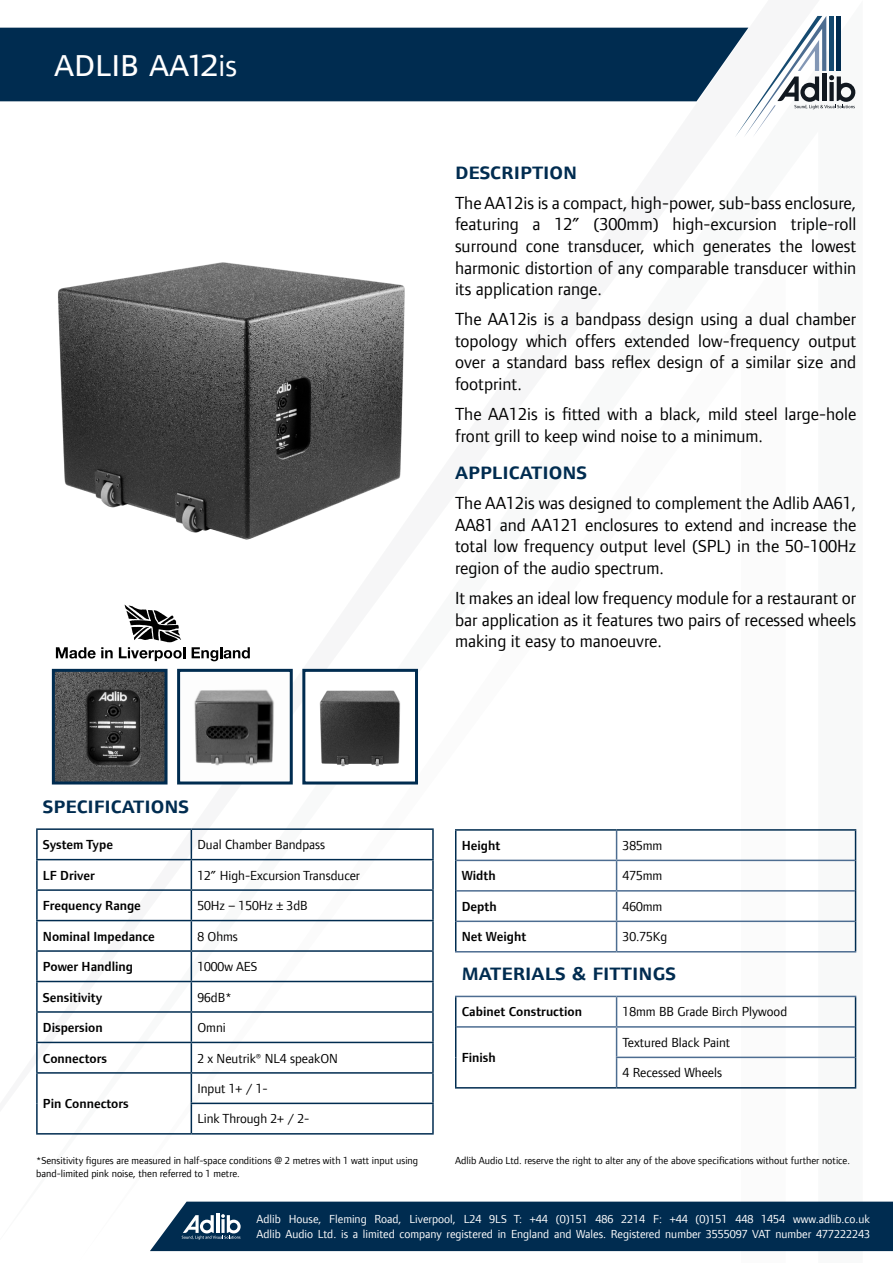
<style>
.page{position:relative;width:893px;height:1263px;background:#fff}
.page>*{position:absolute;margin:0;border:0;box-sizing:border-box;transform-origin:0 0}
.t1{font:40.5px "Foundry Form Sans Book SC";color:#fff}
.t2{font:24px "Foundry Form Sans Demi SC";color:#002c50}
.t3{font:18px/21.6px "Foundry Form Sans";color:#000;text-align:justify}
.t4{font:13.5px "Foundry Form Sans";color:#000}
.t5{font:13.5px "Foundry Form Sans Demi OSF";color:#000}
.t6{font:12px/14.4px "Foundry Form Sans";color:#fff}
.t7{font:10.5px/12.6px "Foundry Form Sans";color:#000}
.s1{font-family:"Foundry Form Sans";font-size:31.5px}
</style>
<div class="page">
<svg style="left:78px;top:647px;width:708px;height:605px"></svg>
<img style="left:58px;top:262px;width:347px;height:278px">
<img style="left:56px;top:673px;width:108px;height:107px">
<div style="left:52px;top:669px;width:116px;height:115px;border:3px solid #002c50"></div>
<img style="left:306px;top:673px;width:108px;height:107px">
<div style="left:302px;top:669px;width:116px;height:115px;border:3px solid #002c50"></div>
<img style="left:181px;top:673px;width:108px;height:107px">
<div style="left:177px;top:669px;width:116px;height:115px;border:3px solid #002c50"></div>
<hr style="left:36px;top:828px;width:155px;height:2px;background:#002c50">
<hr style="left:36px;top:830px;width:2px;height:29px;background:#002c50">
<hr style="left:191px;top:828px;width:243px;height:2px;background:#002c50">
<hr style="left:432px;top:830px;width:2px;height:29px;background:#002c50">
<hr style="left:36px;top:859px;width:155px;height:1px;background:#002c50">
<hr style="left:36px;top:860px;width:2px;height:29px;background:#002c50">
<hr style="left:191px;top:859px;width:243px;height:1px;background:#002c50">
<hr style="left:432px;top:860px;width:2px;height:29px;background:#002c50">
<hr style="left:36px;top:889px;width:155px;height:2px;background:#002c50">
<hr style="left:36px;top:891px;width:2px;height:29px;background:#002c50">
<hr style="left:191px;top:889px;width:243px;height:2px;background:#002c50">
<hr style="left:432px;top:891px;width:2px;height:29px;background:#002c50">
<hr style="left:36px;top:920px;width:155px;height:1px;background:#002c50">
<hr style="left:36px;top:921px;width:2px;height:29px;background:#002c50">
<hr style="left:191px;top:920px;width:243px;height:1px;background:#002c50">
<hr style="left:432px;top:921px;width:2px;height:29px;background:#002c50">
<hr style="left:36px;top:950px;width:155px;height:2px;background:#002c50">
<hr style="left:36px;top:952px;width:2px;height:29px;background:#002c50">
<hr style="left:191px;top:950px;width:243px;height:2px;background:#002c50">
<hr style="left:432px;top:952px;width:2px;height:29px;background:#002c50">
<hr style="left:36px;top:981px;width:155px;height:1px;background:#002c50">
<hr style="left:36px;top:982px;width:2px;height:29px;background:#002c50">
<hr style="left:191px;top:981px;width:243px;height:1px;background:#002c50">
<hr style="left:432px;top:982px;width:2px;height:29px;background:#002c50">
<hr style="left:36px;top:1011px;width:155px;height:2px;background:#002c50">
<hr style="left:36px;top:1013px;width:2px;height:29px;background:#002c50">
<hr style="left:191px;top:1011px;width:243px;height:2px;background:#002c50">
<hr style="left:432px;top:1013px;width:2px;height:29px;background:#002c50">
<hr style="left:36px;top:1042px;width:155px;height:1px;background:#002c50">
<hr style="left:36px;top:1043px;width:2px;height:29px;background:#002c50">
<hr style="left:191px;top:1042px;width:243px;height:1px;background:#002c50">
<hr style="left:432px;top:1043px;width:2px;height:29px;background:#002c50">
<hr style="left:36px;top:1072px;width:155px;height:2px;background:#002c50">
<hr style="left:36px;top:1074px;width:2px;height:29px;background:#002c50">
<hr style="left:36px;top:1103px;width:2px;height:30px;background:#002c50">
<hr style="left:36px;top:1133px;width:155px;height:1px;background:#002c50">
<hr style="left:191px;top:1072px;width:243px;height:2px;background:#002c50">
<hr style="left:432px;top:1074px;width:2px;height:28px;background:#002c50">
<hr style="left:191px;top:1102px;width:243px;height:2px;background:#002c50">
<svg style="left:191px;top:830px;width:1px;height:303px"></svg>
<hr style="left:432px;top:1104px;width:2px;height:29px;background:#002c50">
<hr style="left:191px;top:1133px;width:243px;height:1px;background:#002c50">
<hr style="left:456px;top:860px;width:161px;height:1px;background:#4d6d91">
<hr style="left:617px;top:860px;width:238px;height:1px;background:#4d6d91">
<hr style="left:456px;top:890px;width:161px;height:1px;background:#4d6d91">
<hr style="left:617px;top:890px;width:238px;height:1px;background:#4d6d91">
<hr style="left:456px;top:920px;width:161px;height:2px;background:#4d6d91">
<hr style="left:617px;top:920px;width:238px;height:2px;background:#4d6d91">
<svg style="left:616px;top:831px;width:1px;height:120px"></svg>
<hr style="left:455px;top:951px;width:162px;height:1px;background:#4d6d91">
<hr style="left:617px;top:951px;width:239px;height:1px;background:#4d6d91">
<hr style="left:455px;top:996px;width:162px;height:1px;background:#4d6d91">
<hr style="left:617px;top:996px;width:239px;height:1px;background:#4d6d91">
<hr style="left:456px;top:1026px;width:161px;height:2px;background:#4d6d91">
<hr style="left:617px;top:1026px;width:238px;height:2px;background:#4d6d91">
<hr style="left:616px;top:1056px;width:239px;height:2px;background:#4d6d91">
<svg style="left:616px;top:997px;width:1px;height:90px"></svg>
<hr style="left:455px;top:829px;width:162px;height:2px;background:#002c50">
<svg style="left:455px;top:831px;width:1px;height:29px"></svg>
<hr style="left:617px;top:829px;width:239px;height:2px;background:#002c50">
<svg style="left:855px;top:831px;width:1px;height:29px"></svg>
<hr style="left:455px;top:860px;width:1px;height:31px;background:#002c50">
<hr style="left:855px;top:860px;width:1px;height:31px;background:#002c50">
<hr style="left:455px;top:891px;width:1px;height:30px;background:#002c50">
<hr style="left:855px;top:891px;width:1px;height:30px;background:#002c50">
<hr style="left:455px;top:921px;width:1px;height:30px;background:#002c50">
<hr style="left:855px;top:921px;width:1px;height:30px;background:#002c50">
<hr style="left:455px;top:997px;width:1px;height:30px;background:#002c50">
<hr style="left:855px;top:997px;width:1px;height:30px;background:#002c50">
<hr style="left:455px;top:1027px;width:1px;height:30px;background:#002c50">
<hr style="left:455px;top:1057px;width:1px;height:30px;background:#002c50">
<hr style="left:455px;top:1087px;width:162px;height:1px;background:#002c50">
<hr style="left:855px;top:1027px;width:1px;height:30px;background:#002c50">
<hr style="left:855px;top:1057px;width:1px;height:30px;background:#002c50">
<hr style="left:617px;top:1087px;width:239px;height:1px;background:#002c50">
<div style="left:0;top:28px;width:735px;height:73px;background:#002c50"></div>
<svg style="left:735px;top:16px;width:120px;height:120px"></svg>
<svg style="left:56px;top:647px;width:57px;height:11px"></svg>
<svg style="left:119px;top:604px;width:66px;height:57px"></svg>
<svg style="left:192px;top:647px;width:58px;height:14px"></svg>
<div style="left:150px;top:1201px;width:743px;height:50px;background:#002c50"></div>
<h1 class="t1" style="left:54px;top:40px;width:185px">adlib aa12<span class="s1">is</span></h1>
<h2 class="t2" style="left:43px;top:792px;width:148px">specifications</h2>
<p class="t5" style="left:43px;top:837px;width:72px">System Type</p>
<p class="t4" style="left:197px;top:837px;width:129px">Dual Chamber Bandpass</p>
<p class="t5" style="left:43px;top:867px;width:53px">LF Driver</p>
<p class="t4" style="left:197px;top:867px;width:164px">12” High-Excursion Transducer</p>
<p class="t5" style="left:43px;top:898px;width:100px">Frequency Range</p>
<p class="t4" style="left:197px;top:898px;width:112px">50Hz – 150Hz ± 3dB</p>
<p class="t5" style="left:43px;top:928px;width:113px">Nominal Impedance</p>
<p class="t4" style="left:197px;top:928px;width:42px">8 Ohms</p>
<p class="t5" style="left:43px;top:959px;width:92px">Power Handling</p>
<p class="t4" style="left:197px;top:959px;width:61px">1000w AES</p>
<p class="t5" style="left:43px;top:989px;width:61px">Sensitivity</p>
<p class="t4" style="left:197px;top:989px;width:36px">96dB*</p>
<p class="t5" style="left:43px;top:1020px;width:61px">Dispersion</p>
<p class="t4" style="left:197px;top:1020px;width:30px">Omni</p>
<p class="t5" style="left:43px;top:1050px;width:66px">Connectors</p>
<p class="t4" style="left:197px;top:1050px;width:142px">2 x Neutrik® NL4 speakON</p>
<p class="t5" style="left:43px;top:1096px;width:87px">Pin Connectors</p>
<p class="t4" style="left:197px;top:1081px;width:72px">Input 1+ / 1-</p>
<p class="t4" style="left:197px;top:1111px;width:114px">Link Through 2+ / 2-</p>
<h2 class="t2" style="left:455px;top:157px;width:124px">description</h2>
<p class="t3" style="left:455px;top:192px;width:403px">The AA12is is a compact, high-power, sub-bass enclosure, featuring a 12” (300mm) high-excursion triple-roll surround cone transducer, which generates the lowest harmonic distortion of any comparable transducer within its application range.</p>
<p class="t3" style="left:455px;top:308px;width:403px">The AA12is is a bandpass design using a dual chamber topology which offers extended low-frequency output over a standard bass reflex design of a similar size and footprint.</p>
<p class="t3" style="left:455px;top:403px;width:403px">The AA12is is fitted with a black, mild steel large-hole front grill to keep wind noise to a minimum.</p>
<h2 class="t2" style="left:455px;top:458px;width:134px">applications</h2>
<p class="t3" style="left:455px;top:492px;width:403px">The AA12is was designed to complement the Adlib AA61, AA81 and AA121 enclosures to extend and increase the total low frequency output level (SPL) in the 50-100Hz region of the audio spectrum.</p>
<p class="t3" style="left:455px;top:587px;width:403px">It makes an ideal low frequency module for a restaurant or bar application as it features two pairs of recessed wheels making it easy to manoeuvre.</p>
<p class="t5" style="left:462px;top:838px;width:40px">Height</p>
<p class="t4" style="left:623px;top:838px;width:41px">385mm</p>
<p class="t5" style="left:462px;top:868px;width:36px">Width</p>
<p class="t4" style="left:623px;top:868px;width:41px">475mm</p>
<p class="t5" style="left:462px;top:899px;width:37px">Depth</p>
<p class="t4" style="left:623px;top:899px;width:41px">460mm</p>
<p class="t5" style="left:462px;top:929px;width:66px">Net Weight</p>
<p class="t4" style="left:623px;top:929px;width:46px">30.75Kg</p>
<h2 class="t2" style="left:462px;top:959px;width:216px">materials &amp; fittings</h2>
<p class="t5" style="left:462px;top:1004px;width:122px">Cabinet Construction</p>
<p class="t4" style="left:623px;top:1004px;width:166px">18mm BB Grade Birch Plywood</p>
<p class="t5" style="left:462px;top:1050px;width:35px">Finish</p>
<p class="t4" style="left:623px;top:1035px;width:109px">Textured Black Paint</p>
<p class="t4" style="left:623px;top:1065px;width:101px">4 Recessed Wheels</p>
<p class="t7" style="left:36px;top:1154px;width:384px">*Sensitivity figures are measured in half-space conditions @ 2 metres with 1 watt input using band-limited pink noise, then referred to 1 metre.</p>
<p class="t7" style="left:455px;top:1154px;width:396px">Adlib Audio Ltd. reserve the right to alter any of the above specifications without further notice.</p>
<p class="t6" style="left:257px;top:1212px;width:615px">Adlib House, Fleming Road, Liverpool, L24 9LS T: +44 (0)151 486 2214 F: +44 (0)151 448 1454 www.adlib.co.uk<br>Adlib Audio Ltd. is a limited company registered in England and Wales. Registered number 3555097 VAT number 477222243</p>
</div>
